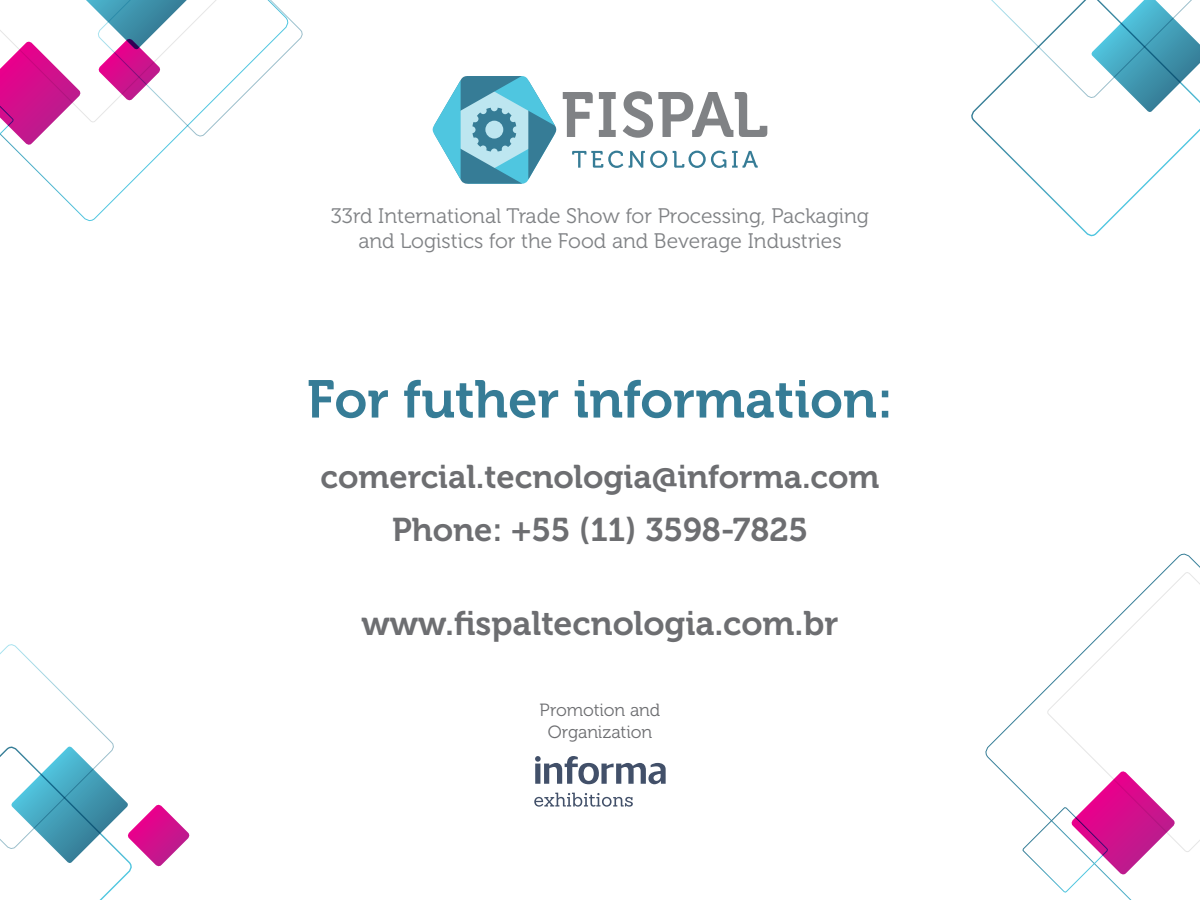
<style>
.page{position:relative;width:1200px;height:900px;background:#fff}
.page>*{position:absolute;margin:0;border:0;box-sizing:border-box;transform-origin:0 0}
.t1{font:52.8px "Museo 700";color:#367c96}
.t2{font:33.9px "Museo 700";color:#6d6e71}
.t3{font:32.7px/53.7px "Museo 700";color:#6d6e71;text-align:center}
.t4{font:21px/25.2px "Museo 300";color:#808285;text-align:center}
.t5{font:17.7px/21.1px "Museo 300";letter-spacing:-.01em;color:#6d6e71;text-align:center}
</style>
<div class="page">
<svg style="left:572px;top:151px;width:51px;height:17px"></svg>
<svg style="left:629px;top:151px;width:38px;height:17px"></svg>
<svg style="left:673px;top:151px;width:53px;height:17px"></svg>
<svg style="left:732px;top:151px;width:26px;height:17px"></svg>
<svg style="left:563px;top:92px;width:30px;height:45px"></svg>
<svg style="left:599px;top:92px;width:17px;height:45px"></svg>
<svg style="left:623px;top:91px;width:144px;height:47px"></svg>
<svg style="left:432px;top:76px;width:125px;height:108px"></svg>
<svg style="left:535px;top:756px;width:131px;height:28px"></svg>
<svg style="left:534px;top:793px;width:99px;height:14px"></svg>
<svg style="left:28px;top:163px;width:123px;height:59px"></svg>
<svg style="left:0;top:0;width:303px;height:163px"></svg>
<svg style="left:985px;top:553px;width:215px;height:347px"></svg>
<svg style="left:1022px;top:571px;width:178px;height:322px"></svg>
<svg style="left:971px;top:97px;width:229px;height:140px"></svg>
<svg style="left:987px;top:0;width:213px;height:113px"></svg>
<svg style="left:0;top:644px;width:190px;height:256px"></svg>
<p class="t4" style="left:331px;top:204px;width:540px">33rd International Trade Show for Processing, Packaging and Logistics for the Food and Beverage Industries</p>
<h1 class="t1" style="left:307px;top:370px;width:588px">For futher information:</h1>
<h3 class="t3" style="left:321px;top:450px;width:560px">comercial.tecnologia@informa.com<br>Phone: +55 (11) 3598-7825</h3>
<h2 class="t2" style="left:361px;top:604px;width:479px">www.fispaltecnologia.com.br</h2>
<p class="t5" style="left:540px;top:700px;width:122px">Promotion and<br>Organization</p>
</div>
